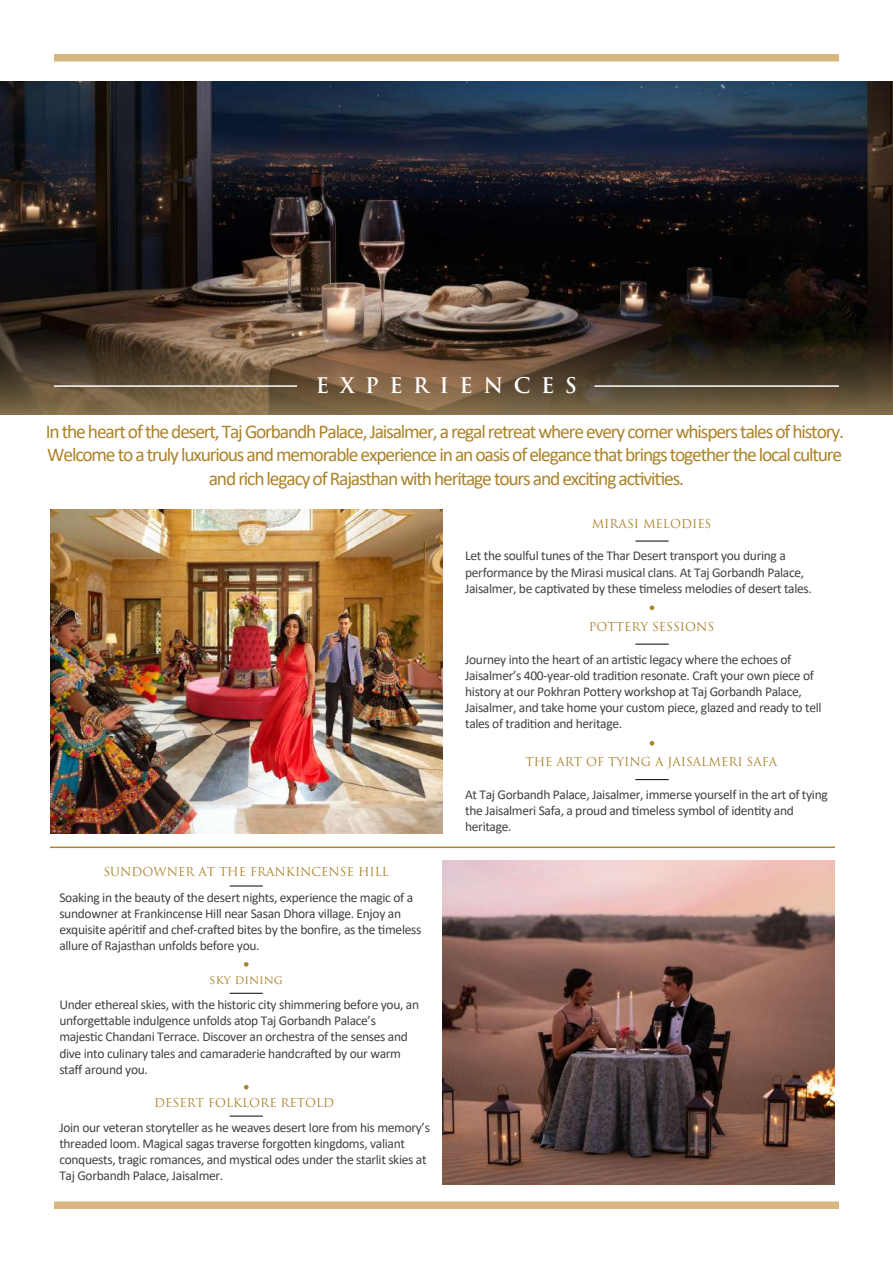
<style>
.page{position:relative;width:893px;height:1263px;background:#fff}
.page>*{position:absolute;margin:0;border:0;box-sizing:border-box;transform-origin:0 0}
.t1{font:700 21px "Trajan Pro";letter-spacing:.5em;color:#fff}
.t2{font:19.5px/23.4px "Calibri";letter-spacing:-.06em;color:#ad832c;text-align:center}
.t3{font:13.5px/16.2px "Calibri";letter-spacing:-.025em;color:#424244}
.t4{font:12px "Trajan Pro";color:#ad832c}
</style>
<div class="page">
<img style="left:0;top:81px;width:893px;height:248px">
<div style="left:54px;top:54px;width:785px;height:8px;background:#d7b77e"></div>
<div style="left:54px;top:1201px;width:785px;height:8px;background:#d7b77e"></div>
<svg style="left:0;top:329px;width:893px;height:85px"></svg>
<hr style="left:594px;top:385px;width:245px;height:2px;background:#fff">
<hr style="left:54px;top:385px;width:243px;height:2px;background:#fff">
<hr style="left:50px;top:846px;width:785px;height:2px;background:#ad832c">
<img style="left:50px;top:510px;width:392px;height:324px">
<img style="left:442px;top:861px;width:393px;height:324px">
<hr style="left:635px;top:541px;width:34px;height:1px;background:#040504">
<hr style="left:635px;top:644px;width:34px;height:1px;background:#040504">
<hr style="left:230px;top:993px;width:33px;height:1px;background:#040504">
<svg style="left:650px;top:741px;width:4px;height:5px"></svg>
<svg style="left:650px;top:605px;width:4px;height:5px"></svg>
<hr style="left:230px;top:886px;width:33px;height:1px;background:#040504">
<hr style="left:635px;top:779px;width:34px;height:1px;background:#040504">
<hr style="left:230px;top:1116px;width:33px;height:1px;background:#040504">
<svg style="left:244px;top:1085px;width:5px;height:4px"></svg>
<svg style="left:244px;top:962px;width:5px;height:5px"></svg>
<h1 class="t1" style="left:316px;top:372px;width:263px">EXPERIENCES</h1>
<p class="t2" style="left:46px;top:419px;width:800px">In the heart of the desert, Taj Gorbandh Palace, Jaisalmer, a regal retreat where every corner whispers tales of history.<br>Welcome to a truly luxurious and memorable experience in an oasis of elegance that brings together the local culture and rich legacy of Rajasthan with heritage tours and exciting activities.</p>
<p class="t4" style="left:592px;top:516px;width:121px">MIRASI MELODIES</p>
<p class="t3" style="left:465px;top:547px;width:348px">Let the soulful tunes of the Thar Desert transport you during a performance by the Mirasi musical clans. At Taj Gorbandh Palace,<br>Jaisalmer, be captivated by these timeless melodies of desert tales.</p>
<p class="t4" style="left:589px;top:619px;width:127px">POTTERY SESSIONS</p>
<p class="t3" style="left:465px;top:651px;width:358px">Journey into the heart of an artistic legacy where the echoes of Jaisalmer’s 400-year-old tradition resonate. Craft your own piece of history at our Pokhran Pottery workshop at Taj Gorbandh Palace, Jaisalmer, and take home your custom piece, glazed and ready to tell tales of tradition and heritage.</p>
<p class="t4" style="left:525px;top:754px;width:253px">THE ART OF TYING A JAISALMERI SAFA</p>
<p class="t4" style="left:103px;top:864px;width:287px">SUNDOWNER AT THE FRANKINCENSE HILL</p>
<p class="t3" style="left:59px;top:889px;width:364px">Soaking in the beauty of the desert nights, experience the magic of a sundowner at Frankincense Hill near Sasan Dhora village. Enjoy an exquisite apéritif and chef-crafted bites by the bonfire, as the timeless allure of Rajasthan unfolds before you.</p>
<p class="t4" style="left:210px;top:972px;width:75px">sky dining</p>
<p class="t3" style="left:59px;top:996px;width:361px">Under ethereal skies, with the historic city shimmering before you, an unforgettable indulgence unfolds atop Taj Gorbandh Palace’s majestic Chandani Terrace. Discover an orchestra of the senses and dive into culinary tales and camaraderie handcrafted by our warm staff around you.</p>
<p class="t4" style="left:154px;top:1094px;width:182px">DESERT FOLKLORE RETOLD</p>
<p class="t3" style="left:59px;top:1119px;width:372px">Join our veteran storyteller as he weaves desert lore from his memory’s threaded loom. Magical sagas traverse forgotten kingdoms, valiant conquests, tragic romances, and mystical odes under the starlit skies at Taj Gorbandh Palace, Jaisalmer.</p>
<p class="t3" style="left:465px;top:786px;width:364px">At Taj Gorbandh Palace, Jaisalmer, immerse yourself in the art of tying the Jaisalmeri Safa, a proud and timeless symbol of identity and heritage.</p>
</div>
